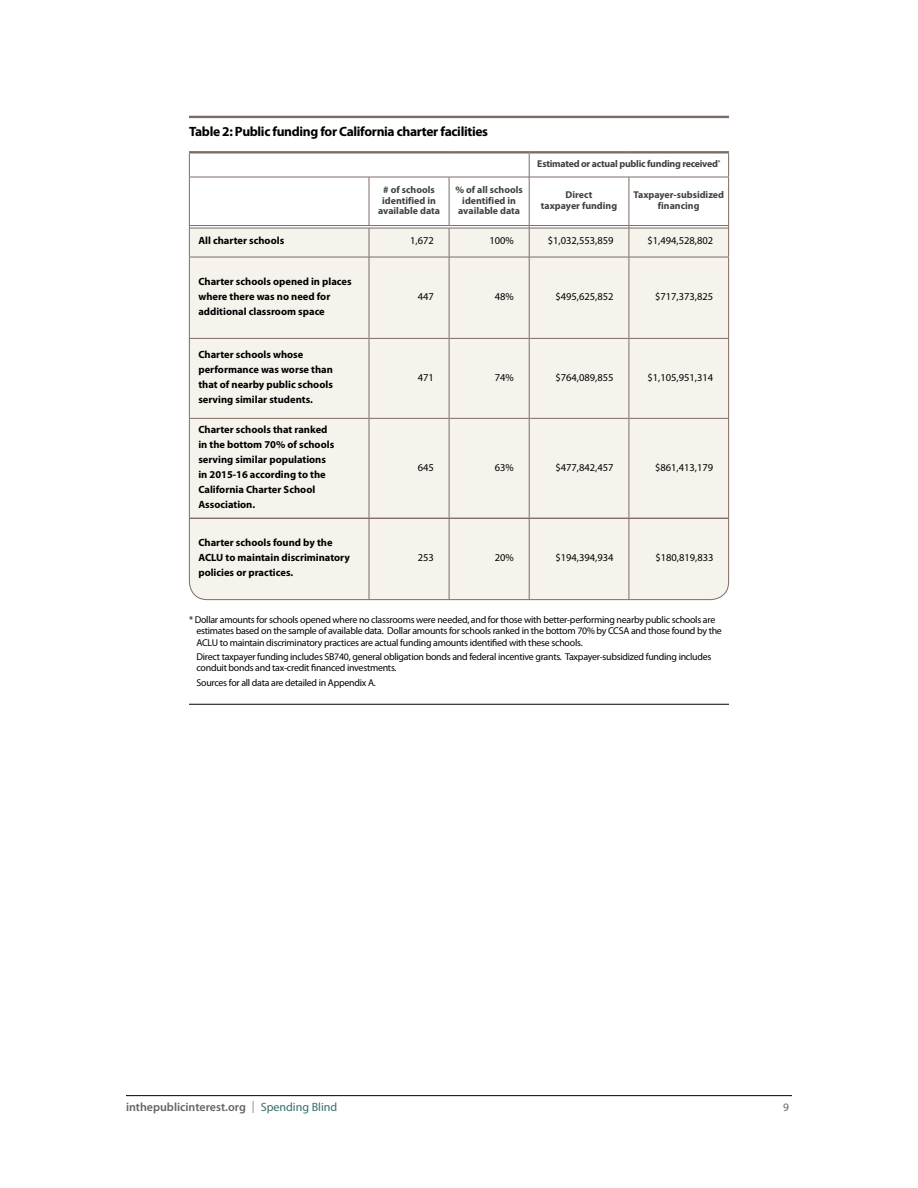
<style>
.page{position:relative;width:918px;height:1188px;background:#fff}
.page>*{position:absolute;margin:0;border:0;box-sizing:border-box;transform-origin:0 0}
.Table_title{font:700 13.5px "Myriad Pro";letter-spacing:-.025em;color:#000}
.t1{font:600 12px "Myriad Pro";color:#636466}
.t2{font:11.4px "Myriad Pro";color:#636466}
.Table__body{font:700 10.5px/15px "Myriad Pro";color:#000}
.Table__body-2{font:10.5px "Myriad Pro";color:#000}
.Note_under_table{font:9.9px/11.4px "Myriad Pro";letter-spacing:-.025em;color:#000}
.Table__header{font:700 9.9px/10.5px "Myriad Pro";color:#414042;text-align:center}
.Table__header-2{font:700 9.9px "Myriad Pro";letter-spacing:-.025em;color:#414042}
.s1{font-weight:400;color:#808285}
.s2{font-weight:400;color:#356d69}
</style>
<div class="page">
<hr style="left:126px;top:1095px;width:666px;height:1px;background:#000">
<div style="left:189px;top:519px;width:540px;height:81px;background:#f6f3ec"></div>
<hr style="left:189px;top:116px;width:540px;height:2px;background:#7e6b64">
<hr style="left:189px;top:704px;width:540px;height:1px;background:#000">
<div style="left:190px;top:229px;width:538px;height:289px;background:#f6f3ec"></div>
<hr style="left:189px;top:257px;width:180px;height:1px;background:#7e6b64">
<hr style="left:369px;top:257px;width:80px;height:1px;background:#7e6b64">
<hr style="left:449px;top:257px;width:80px;height:1px;background:#7e6b64">
<hr style="left:529px;top:257px;width:100px;height:1px;background:#7e6b64">
<hr style="left:629px;top:257px;width:100px;height:1px;background:#7e6b64">
<hr style="left:189px;top:338px;width:180px;height:1px;background:#7e6b64">
<hr style="left:369px;top:338px;width:80px;height:1px;background:#7e6b64">
<hr style="left:449px;top:338px;width:80px;height:1px;background:#7e6b64">
<hr style="left:529px;top:338px;width:100px;height:1px;background:#7e6b64">
<hr style="left:629px;top:338px;width:100px;height:1px;background:#7e6b64">
<hr style="left:189px;top:418px;width:180px;height:1px;background:#7e6b64">
<hr style="left:369px;top:418px;width:80px;height:1px;background:#7e6b64">
<hr style="left:449px;top:418px;width:80px;height:1px;background:#7e6b64">
<hr style="left:529px;top:418px;width:100px;height:1px;background:#7e6b64">
<hr style="left:629px;top:418px;width:100px;height:1px;background:#7e6b64">
<hr style="left:189px;top:518px;width:180px;height:1px;background:#7e6b64">
<hr style="left:369px;top:518px;width:80px;height:1px;background:#7e6b64">
<hr style="left:449px;top:518px;width:80px;height:1px;background:#7e6b64">
<hr style="left:529px;top:518px;width:100px;height:1px;background:#7e6b64">
<hr style="left:629px;top:518px;width:100px;height:1px;background:#7e6b64">
<hr style="left:449px;top:177px;width:80px;height:1px;background:#7e6b64">
<hr style="left:529px;top:177px;width:100px;height:1px;background:#7e6b64">
<hr style="left:629px;top:177px;width:100px;height:1px;background:#7e6b64">
<hr style="left:189px;top:151px;width:180px;height:3px;background:#7e6b64">
<hr style="left:369px;top:151px;width:80px;height:3px;background:#7e6b64">
<hr style="left:449px;top:151px;width:80px;height:3px;background:#7e6b64">
<hr style="left:529px;top:151px;width:100px;height:3px;background:#7e6b64">
<hr style="left:629px;top:151px;width:100px;height:3px;background:#7e6b64">
<hr style="left:449px;top:225px;width:80px;height:1px;background:#7e6b64">
<hr style="left:449px;top:228px;width:80px;height:1px;background:#7e6b64">
<hr style="left:529px;top:225px;width:100px;height:1px;background:#7e6b64">
<hr style="left:529px;top:228px;width:100px;height:1px;background:#7e6b64">
<hr style="left:629px;top:225px;width:99px;height:1px;background:#7e6b64">
<hr style="left:629px;top:228px;width:99px;height:1px;background:#7e6b64">
<hr style="left:529px;top:177px;width:1px;height:50px;background:#7e6b64">
<hr style="left:629px;top:177px;width:1px;height:50px;background:#7e6b64">
<hr style="left:189px;top:177px;width:180px;height:1px;background:#7e6b64">
<hr style="left:369px;top:177px;width:80px;height:1px;background:#7e6b64">
<hr style="left:369px;top:177px;width:1px;height:48px;background:#7e6b64">
<hr style="left:449px;top:177px;width:1px;height:48px;background:#7e6b64">
<hr style="left:190px;top:225px;width:179px;height:1px;background:#7e6b64">
<hr style="left:190px;top:228px;width:179px;height:1px;background:#7e6b64">
<hr style="left:369px;top:225px;width:80px;height:1px;background:#7e6b64">
<hr style="left:369px;top:228px;width:80px;height:1px;background:#7e6b64">
<svg style="left:449px;top:228px;width:1px;height:29px"></svg>
<hr style="left:529px;top:227px;width:1px;height:30px;background:#7e6b64">
<hr style="left:629px;top:227px;width:1px;height:30px;background:#7e6b64">
<hr style="left:449px;top:257px;width:1px;height:81px;background:#7e6b64">
<hr style="left:529px;top:257px;width:1px;height:81px;background:#7e6b64">
<hr style="left:629px;top:257px;width:1px;height:81px;background:#7e6b64">
<hr style="left:449px;top:338px;width:1px;height:80px;background:#7e6b64">
<hr style="left:529px;top:338px;width:1px;height:80px;background:#7e6b64">
<hr style="left:629px;top:338px;width:1px;height:80px;background:#7e6b64">
<hr style="left:449px;top:418px;width:1px;height:100px;background:#7e6b64">
<hr style="left:529px;top:418px;width:1px;height:100px;background:#7e6b64">
<hr style="left:629px;top:418px;width:1px;height:100px;background:#7e6b64">
<hr style="left:449px;top:518px;width:1px;height:81px;background:#7e6b64">
<hr style="left:529px;top:518px;width:1px;height:81px;background:#7e6b64">
<hr style="left:629px;top:518px;width:1px;height:81px;background:#7e6b64">
<svg style="left:369px;top:228px;width:1px;height:29px"></svg>
<hr style="left:369px;top:257px;width:1px;height:81px;background:#7e6b64">
<hr style="left:369px;top:338px;width:1px;height:80px;background:#7e6b64">
<hr style="left:369px;top:418px;width:1px;height:100px;background:#7e6b64">
<hr style="left:369px;top:518px;width:1px;height:81px;background:#7e6b64">
<svg style="left:529px;top:154px;width:1px;height:23px"></svg>
<hr style="left:728px;top:177px;width:1px;height:50px;background:#7e6b64">
<hr style="left:728px;top:227px;width:1px;height:30px;background:#7e6b64">
<hr style="left:728px;top:257px;width:1px;height:81px;background:#7e6b64">
<hr style="left:728px;top:339px;width:1px;height:79px;background:#7e6b64">
<hr style="left:728px;top:419px;width:1px;height:99px;background:#7e6b64">
<svg style="left:728px;top:154px;width:1px;height:23px"></svg>
<svg style="left:189px;top:154px;width:1px;height:23px"></svg>
<hr style="left:189px;top:177px;width:1px;height:50px;background:#7e6b64">
<hr style="left:189px;top:227px;width:1px;height:30px;background:#7e6b64">
<hr style="left:189px;top:257px;width:1px;height:81px;background:#7e6b64">
<hr style="left:189px;top:339px;width:1px;height:79px;background:#7e6b64">
<hr style="left:189px;top:419px;width:1px;height:99px;background:#7e6b64">
<p class="Table_title" style="left:189px;top:123px;width:301px">Table 2: Public funding for California charter facilities</p>
<p class="Table__header-2" style="left:537px;top:157px;width:185px">Estimated or actual public funding received<sup>*</sup></p>
<p class="Table__header" style="left:378px;top:184px;width:63px"># of schools identified in available data</p>
<p class="Table__header" style="left:455px;top:184px;width:69px">% of all schools identified in available data</p>
<p class="Table__header" style="left:541px;top:189px;width:78px">Direct<br>taxpayer funding</p>
<p class="Table__header" style="left:633px;top:189px;width:92px">Taxpayer-subsidized financing</p>
<p class="Table__body" style="left:198px;top:233px;width:87px">All charter schools</p>
<p class="Table__body-2" style="left:410px;top:234px;width:25px">1,672</p>
<p class="Table__body-2" style="left:489px;top:234px;width:26px">100%</p>
<p class="Table__body-2" style="left:548px;top:234px;width:67px">$1,032,553,859</p>
<p class="Table__body-2" style="left:647px;top:234px;width:67px">$1,494,528,802</p>
<p class="Table__body" style="left:198px;top:274px;width:155px">Charter schools opened in places where there was no need for additional classroom space</p>
<p class="Table__body-2" style="left:418px;top:290px;width:18px">447</p>
<p class="Table__body-2" style="left:495px;top:290px;width:21px">48%</p>
<p class="Table__body-2" style="left:555px;top:290px;width:60px">$495,625,852</p>
<p class="Table__body-2" style="left:655px;top:290px;width:60px">$717,373,825</p>
<p class="Table__body" style="left:198px;top:347px;width:136px">Charter schools whose performance was worse than that of nearby public schools serving similar students.</p>
<p class="Table__body" style="left:198px;top:422px;width:137px">Charter schools that ranked in the bottom 70% of schools serving similar populations in 2015-16 according to the<br>California Charter School<br>Association.</p>
<p class="Table__body" style="left:198px;top:535px;width:153px">Charter schools found by the<br>ACLU to maintain discriminatory policies or practices.</p>
<p class="Table__body-2" style="left:418px;top:371px;width:18px">471</p>
<p class="Table__body-2" style="left:495px;top:371px;width:21px">74%</p>
<p class="Table__body-2" style="left:555px;top:371px;width:60px">$764,089,855</p>
<p class="Table__body-2" style="left:647px;top:371px;width:67px">$1,105,951,314</p>
<p class="Table__body-2" style="left:418px;top:461px;width:18px">645</p>
<p class="Table__body-2" style="left:495px;top:461px;width:21px">63%</p>
<p class="Table__body-2" style="left:555px;top:461px;width:60px">$477,842,457</p>
<p class="Table__body-2" style="left:655px;top:461px;width:60px">$861,413,179</p>
<p class="Table__body-2" style="left:418px;top:551px;width:18px">253</p>
<p class="Table__body-2" style="left:495px;top:551px;width:21px">20%</p>
<p class="Table__body-2" style="left:555px;top:551px;width:60px">$194,394,934</p>
<p class="Table__body-2" style="left:655px;top:551px;width:60px">$180,819,833</p>
<p class="Note_under_table" style="left:196px;top:614px;width:527px;text-indent:-8px">* Dollar amounts for schools opened where no classrooms were needed, and for those with better-performing nearby public schools are estimates based on the sample of available data. Dollar amounts for schools ranked in the bottom 70% by CCSA and those found by the<br>ACLU to maintain discriminatory practices are actual funding amounts identified with these schools.</p>
<p class="Note_under_table" style="left:196px;top:651px;width:516px">Direct taxpayer funding includes SB740, general obligation bonds and federal incentive grants. Taxpayer-subsidized funding includes conduit bonds and tax-credit financed investments.</p>
<p class="Note_under_table" style="left:196px;top:677px;width:181px">Sources for all data are detailed in Appendix A.</p>
<p class="t1" style="left:126px;top:1099px;width:213px">inthepublicinterest.org <span class="s1">|</span> <span class="s2">Spending Blind</span></p>
<p class="t2" style="left:783px;top:1100px;width:7px">9</p>
</div>
